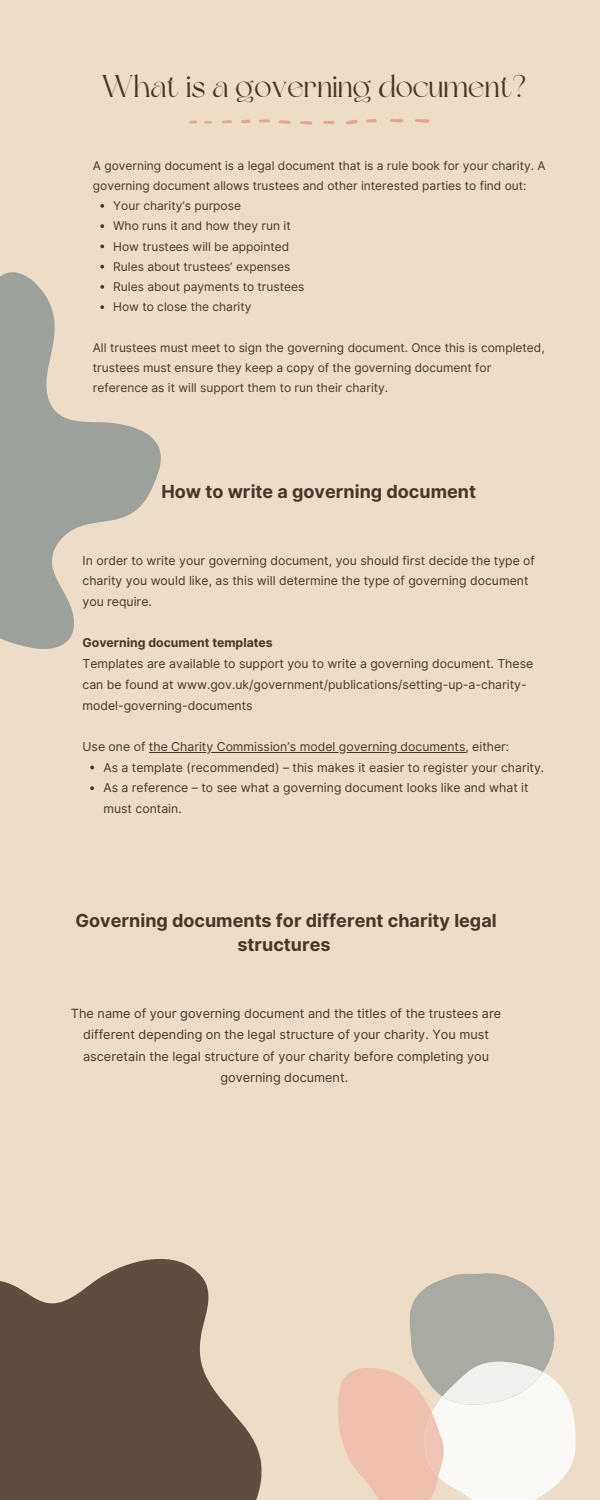
<style>
.page{position:relative;width:600px;height:1500px;background:#edddc6}
.page>*{position:absolute;margin:0;border:0;box-sizing:border-box;transform-origin:0 0}
.t1{font:31.5px "Dream Avenue";color:#48362c}
.t2{font:700 18px/24.8px "Inter";color:#48362c;text-align:center}
.t3{font:12.7px/21.4px "Inter";color:#48362c;text-align:center}
.t4{font:12.3px/20.7px "Inter";color:#48362c}
.t5{font:700 12.3px "Inter";color:#48362c}
.t6{font:12px/20.2px "Inter";color:#48362c}
</style>
<div class="page">
<svg style="left:0;top:264px;width:161px;height:385px"></svg>
<svg style="left:338px;top:1273px;width:238px;height:227px"></svg>
<svg style="left:0;top:1258px;width:262px;height:242px;fill:#604d42"></svg>
<svg style="left:415px;top:119px;width:14px;height:4px"></svg>
<svg style="left:346px;top:120px;width:12px;height:4px"></svg>
<svg style="left:390px;top:119px;width:14px;height:3px"></svg>
<svg style="left:300px;top:121px;width:12px;height:4px"></svg>
<svg style="left:279px;top:120px;width:12px;height:4px"></svg>
<svg style="left:323px;top:121px;width:12px;height:4px"></svg>
<svg style="left:366px;top:119px;width:11px;height:4px"></svg>
<svg style="left:259px;top:119px;width:11px;height:4px"></svg>
<svg style="left:241px;top:119px;width:9px;height:4px"></svg>
<svg style="left:222px;top:120px;width:10px;height:3px"></svg>
<svg style="left:189px;top:121px;width:8px;height:3px"></svg>
<svg style="left:204px;top:121px;width:8px;height:3px"></svg>
<svg style="left:100px;top:204px;width:4px;height:4px"></svg>
<svg style="left:100px;top:224px;width:4px;height:4px"></svg>
<svg style="left:100px;top:245px;width:4px;height:3px"></svg>
<svg style="left:100px;top:265px;width:4px;height:4px"></svg>
<svg style="left:100px;top:285px;width:4px;height:4px"></svg>
<svg style="left:100px;top:305px;width:4px;height:4px"></svg>
<svg style="left:90px;top:766px;width:4px;height:3px"></svg>
<svg style="left:90px;top:786px;width:4px;height:4px"></svg>
<hr style="left:149px;top:752px;width:316px;height:1px;background:#48362c">
<p class="t1" style="left:101px;top:73px;width:426px">What is a governing document?</p>
<p class="t6" style="left:93px;top:155px;width:454px">A governing document is a legal document that is a rule book for your charity. A governing document allows trustees and other interested parties to find out:</p>
<p class="t6" style="left:113px;top:196px;width:129px">Your charity’s purpose</p>
<p class="t6" style="left:113px;top:216px;width:179px">Who runs it and how they run it</p>
<p class="t6" style="left:113px;top:236px;width:178px">How trustees will be appointed</p>
<p class="t6" style="left:113px;top:256px;width:179px">Rules about trustees’ expenses</p>
<p class="t6" style="left:113px;top:277px;width:193px">Rules about payments to trustees</p>
<p class="t6" style="left:113px;top:297px;width:140px">How to close the charity</p>
<p class="t6" style="left:93px;top:337px;width:453px">All trustees must meet to sign the governing document. Once this is completed, trustees must ensure they keep a copy of the governing document for reference as it will support them to run their charity.</p>
<p class="t2" style="left:162px;top:480px;width:316px">How to write a governing document</p>
<p class="t4" style="left:83px;top:550px;width:454px">In order to write your governing document, you should first decide the type of charity you would like, as this will determine the type of governing document you require.</p>
<p class="t5" style="left:83px;top:636px;width:192px">Governing document templates</p>
<p class="t4" style="left:83px;top:653px;width:452px">Templates are available to support you to write a governing document. These can be found at www.gov.uk/government/publications/setting-up-a-charity&shy;model-governing-documents</p>
<p class="t4" style="left:83px;top:736px;width:428px">Use one of the Charity Commission’s model governing documents, either:</p>
<p class="t4" style="left:103px;top:757px;width:442px">As a template (recommended) – this makes it easier to register your charity.</p>
<p class="t4" style="left:103px;top:778px;width:427px">As a reference – to see what a governing document looks like and what it must contain.</p>
<p class="t2" style="left:76px;top:908px;width:423px">Governing documents for different charity legal structures</p>
<p class="t3" style="left:71px;top:1002px;width:432px">The name of your governing document and the titles of the trustees are different depending on the legal structure of your charity. You must asceretain the legal structure of your charity before completing you governing document.</p>
</div>
